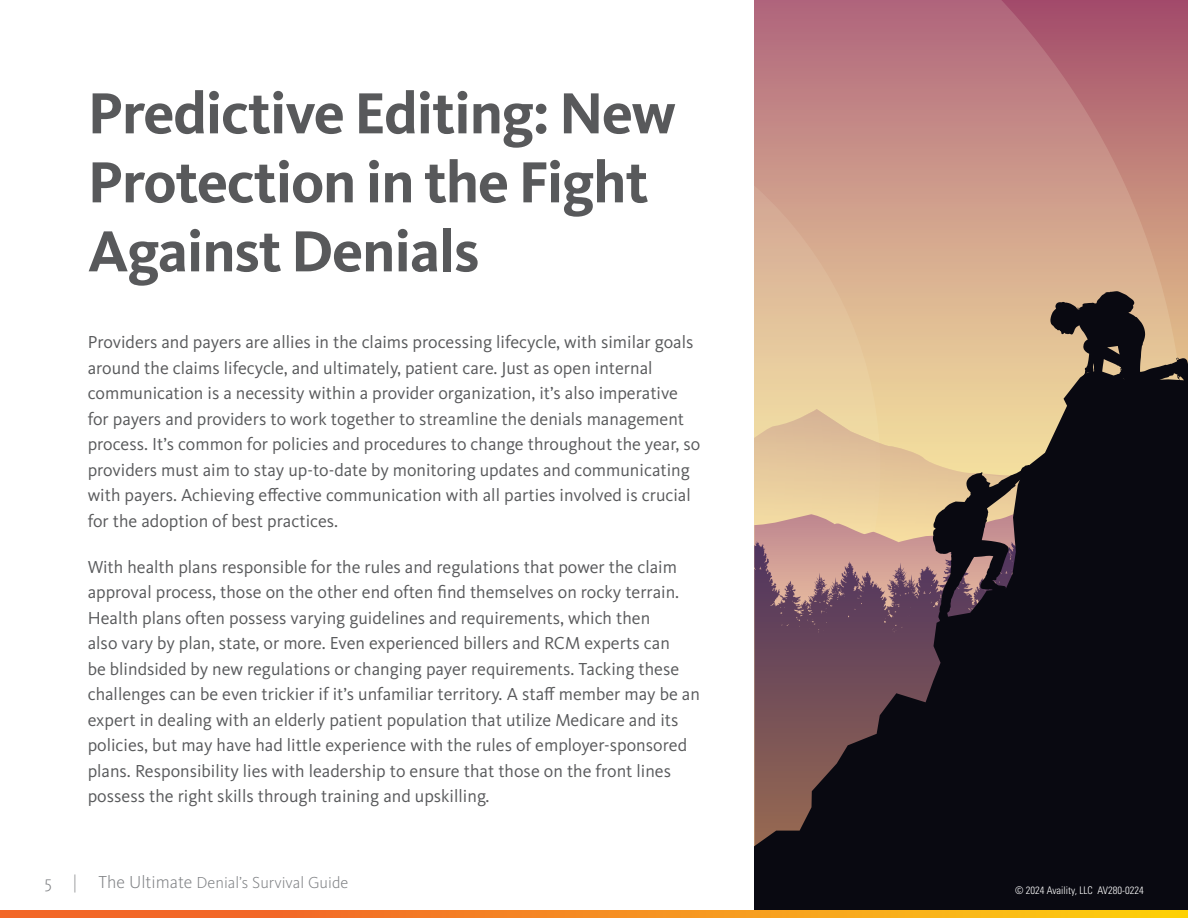
<style>
.page{position:relative;width:1188px;height:918px;background:#fff}
.page>*{position:absolute;margin:0;border:0;box-sizing:border-box;transform-origin:0 0}
.t1{font:700 60px/69px "Kievit OT";letter-spacing:-.02em;color:#58595b}
.t2{font:18px/25.5px "Kievit OT";color:#58595b}
.t3{font:300 16.5px "Kievit OT";color:#808285}
.t4{font:300 condensed 10.5px "Univers LT Std";color:#fff}
.s1{font-size:18px}
</style>
<div class="page">
<svg style="left:754px;top:0;width:432px;height:371px;background:#c68c84"></svg>
<svg style="left:754px;top:89px;width:126px;height:282px;background:#d4a790"></svg>
<svg style="left:754px;top:371px;width:434px;height:539px;background:#443b36"></svg>
<svg style="left:1050px;top:291px;width:138px;height:115px;background:#69594a"></svg>
<svg style="left:933px;top:465px;width:99px;height:165px;background:#4e403f"></svg>
<svg style="left:754px;top:513px;width:120px;height:397px;background:#64494e"></svg>
<svg style="left:0;top:910px;width:1188px;height:8px;background:#f6901f"></svg>
<h1 class="t1" style="left:88px;top:79px;width:590px">Predictive Editing: New<br>Protection in the Fight<br>Against Denials</h1>
<p class="t2" style="left:88px;top:330px;width:614px">Providers and payers are allies in the claims processing lifecycle, with similar goals around the claims lifecycle, and ultimately, patient care. Just as open internal communication is a necessity within a provider organization, it’s also imperative for payers and providers to work together to streamline the denials management process. It’s common for policies and procedures to change throughout the year, so providers must aim to stay up-to-date by monitoring updates and communicating with payers. Achieving effective communication with all parties involved is crucial for the adoption of best practices.</p>
<p class="t2" style="left:88px;top:554px;width:614px">With health plans responsible for the rules and regulations that power the claim approval process, those on the other end often find themselves on rocky terrain.<br>Health plans often possess varying guidelines and requirements, which then<br>also vary by plan, state, or more. Even experienced billers and RCM experts can<br>be blindsided by new regulations or changing payer requirements. Tacking these challenges can be even trickier if it’s unfamiliar territory. A staff member may be an expert in dealing with an elderly patient population that utilize Medicare and its policies, but may have had little experience with the rules of employer-sponsored plans. Responsibility lies with leadership to ensure that those on the front lines possess the right skills through training and upskilling.</p>
<p class="t3" style="left:44px;top:874px;width:305px"><span class="s1">5 | The Ultimate</span> Denial’s Survival Guide</p>
<p class="t4" style="left:1015px;top:884px;width:130px">© 2024 Availity, LLC AV280-0224</p>
</div>
